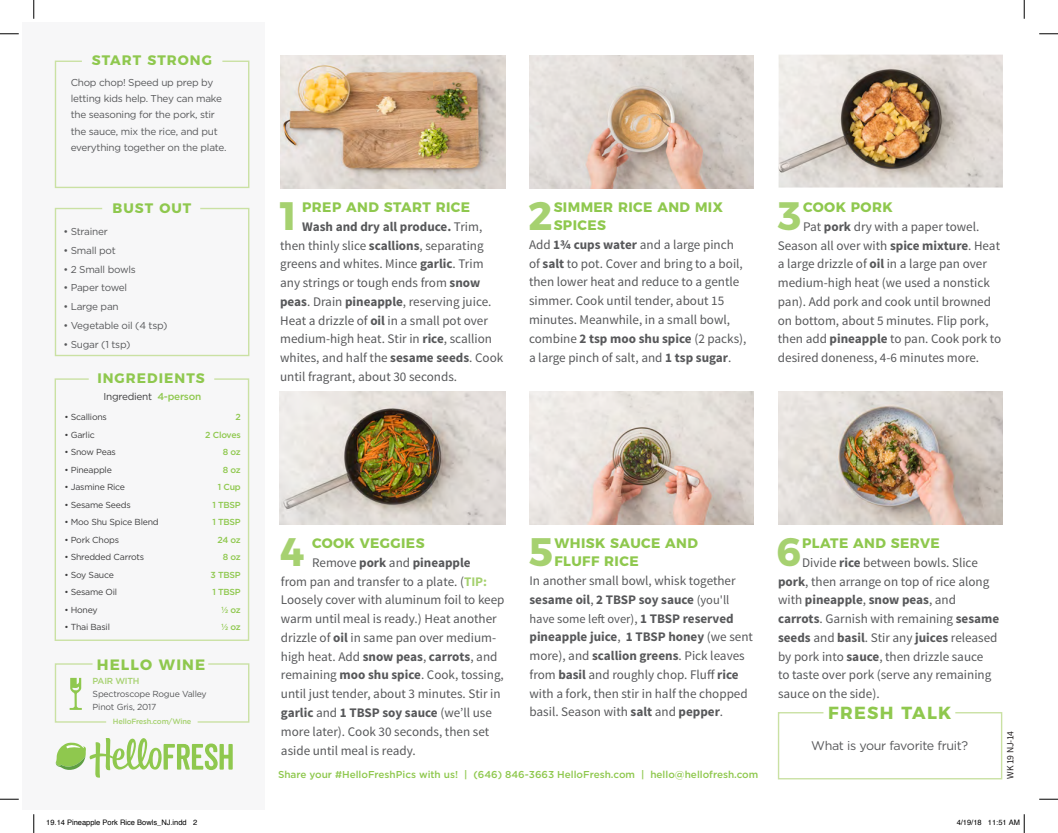
<style>
.page{position:relative;width:1058px;height:833px;background:#fff}
.page>*{position:absolute;margin:0;border:0;box-sizing:border-box;transform-origin:0 0}
.t1{font:700 39.62px "Montserrat";color:#a6d170}
.t2{font:700 17.5px "Montserrat";letter-spacing:.075em;color:#8fc84e}
.t3{font:700 15px "Montserrat";letter-spacing:.075em;color:#8fc84e}
.t4{font:700 13.75px/18.1px "Montserrat";letter-spacing:.03em;color:#8fc84e}
.t5{font:700 13.75px "Montserrat";letter-spacing:.075em;color:#8fc84e}
.t6{font:13.12px/18.8px "Source Sans Pro";color:#57585a}
.t7{font:12.5px "Source Sans Pro";color:#57585a}
.t8{font:12.5px "Gotham";letter-spacing:-.025em;color:#57585a}
.t9{font:10px/16.2px "Gotham";letter-spacing:-.025em;color:#57585a}
.t10{font:500 10px "Gotham";color:#8fc84e}
.t11{font:10px "Gotham";letter-spacing:-.025em;color:#3e3e3f}
.t12{font:9.62px "Source Sans Pro";letter-spacing:-.025em;color:#231f20}
.t13{font:8.75px "Gotham";letter-spacing:-.025em;color:#3e3e3f}
.t14{font:500 8.75px/17.5px "Gotham";letter-spacing:-.025em;color:#8fc84e;text-align:right}
.t15{font:8.75px/12.5px "Gotham";letter-spacing:-.025em;color:#57585a}
.t16{font:500 8.75px "Gotham";letter-spacing:-.025em;color:#a6d170}
.t17{font:7.5px "Helvetica";color:#000}
.t18{font:500 7.5px "Gotham";letter-spacing:-.025em;color:#a6d170}
.s1{font-weight:500;color:#8fc84e}
.s2{font-weight:700}
.s3{font-weight:700;color:#a6d170}
.s4{font-size:12.5px}
.s5{font-size:13.12px}
.s6{font-weight:700;font-size:13.12px}
</style>
<div class="page">
<div style="left:23px;top:23px;width:242px;height:787px;background:#f7f7f8"></div>
<img style="left:281px;top:55px;width:224px;height:133px">
<img style="left:529px;top:55px;width:225px;height:133px">
<img style="left:529px;top:391px;width:224px;height:133px">
<img style="left:280px;top:391px;width:225px;height:133px">
<img style="left:778px;top:55px;width:224px;height:132px">
<img style="left:778px;top:391px;width:224px;height:133px">
<svg style="left:54px;top:207px;width:196px;height:150px"></svg>
<svg style="left:54px;top:378px;width:196px;height:263px"></svg>
<svg style="left:54px;top:60px;width:196px;height:128px"></svg>
<svg style="left:54px;top:663px;width:53px;height:60px"></svg>
<svg style="left:197px;top:663px;width:53px;height:60px"></svg>
<svg style="left:56px;top:738px;width:177px;height:39px"></svg>
<svg style="left:777px;top:712px;width:226px;height:68px"></svg>
<svg style="left:0;top:33px;width:19px;height:2px"></svg>
<svg style="left:1039px;top:33px;width:19px;height:2px"></svg>
<svg style="left:0;top:798px;width:19px;height:2px"></svg>
<svg style="left:1039px;top:798px;width:19px;height:2px"></svg>
<svg style="left:33px;top:0;width:2px;height:19px"></svg>
<svg style="left:33px;top:814px;width:2px;height:19px"></svg>
<svg style="left:1023px;top:0;width:2px;height:19px"></svg>
<svg style="left:1023px;top:814px;width:2px;height:19px"></svg>
<p class="t5" style="left:92px;top:49px;width:122px">START STRONG</p>
<p class="t9" style="left:71px;top:74px;width:157px">Chop chop! Speed up prep by letting kids help. They can make the seasoning for the pork, stir the sauce, mix the rice, and put everything together on the plate.</p>
<p class="t4" style="left:112px;top:198px;width:80px">BUST OUT</p>
<p class="t9" style="left:63px;top:223px;width:46px">• Strainer</p>
<p class="t9" style="left:63px;top:242px;width:54px">• Small pot</p>
<p class="t9" style="left:63px;top:261px;width:74px">• 2 Small bowls</p>
<p class="t9" style="left:63px;top:279px;width:65px">• Paper towel</p>
<p class="t9" style="left:63px;top:298px;width:57px">• Large pan</p>
<p class="t9" style="left:63px;top:317px;width:106px">• Vegetable oil (4 tsp)</p>
<p class="t9" style="left:63px;top:336px;width:68px">• Sugar (1 tsp)</p>
<p class="t5" style="left:97px;top:366px;width:109px">INGREDIENTS</p>
<p class="t11" style="left:103px;top:390px;width:99px">Ingredient <span class="s1">4-person</span></p>
<p class="t13" style="left:64px;top:411px;width:44px">• Scallions</p>
<p class="t13" style="left:64px;top:429px;width:32px">• Garlic</p>
<p class="t13" style="left:64px;top:446px;width:53px">• Snow Peas</p>
<p class="t13" style="left:64px;top:464px;width:49px">• Pineapple</p>
<p class="t13" style="left:64px;top:481px;width:62px">• Jasmine Rice</p>
<p class="t13" style="left:64px;top:499px;width:68px">• Sesame Seeds</p>
<p class="t13" style="left:64px;top:516px;width:96px">• Moo Shu Spice Blend</p>
<p class="t13" style="left:64px;top:534px;width:56px">• Pork Chops</p>
<p class="t13" style="left:64px;top:551px;width:81px">• Shredded Carrots</p>
<p class="t13" style="left:64px;top:569px;width:51px">• Soy Sauce</p>
<p class="t13" style="left:64px;top:586px;width:54px">• Sesame Oil</p>
<p class="t13" style="left:64px;top:604px;width:35px">• Honey</p>
<p class="t13" style="left:64px;top:621px;width:47px">• Thai Basil</p>
<p class="t14" style="left:205px;top:408px;width:37px">2<br>2 Cloves<br>8 oz<br>8 oz<br>1 Cup<br>1 TBSP<br>1 TBSP<br>24 oz<br>8 oz<br>3 TBSP<br>1 TBSP ½ oz<br>½ oz</p>
<p class="t3" style="left:97px;top:652px;width:110px">HELLO WINE</p>
<p class="t16" style="left:93px;top:675px;width:48px">PAIR WITH</p>
<p class="t18" style="left:113px;top:716px;width:80px">HelloFresh.com/Wine</p>
<p class="t15" style="left:93px;top:687px;width:116px">Spectroscope Rogue Valley<br>Pinot Gris, 2017</p>
<h1 class="t1" style="left:276px;top:183px;width:26px">1</h1>
<p class="t4" style="left:302px;top:197px;width:169px">PREP AND START RICE</p>
<p class="t6" style="left:280px;top:217px;width:225px;text-indent:22px"><span class="s2">Wash and dry all produce.</span> Trim, then thinly slice <span class="s2">scallions</span>, separating greens and whites. Mince <span class="s2">garlic</span>. Trim any strings or tough ends from <span class="s2">snow peas</span>. Drain <span class="s2">pineapple</span>, reserving juice.<br>Heat a drizzle of <span class="s2">oil</span> in a small pot over medium-high heat. Stir in <span class="s2">rice</span>, scallion whites, and half the <span class="s2">sesame seeds</span>. Cook until fragrant, about 30 seconds.</p>
<h1 class="t1" style="left:528px;top:183px;width:26px">2</h1>
<p class="t4" style="left:553px;top:197px;width:171px">SIMMER RICE AND MIX<br>SPICES</p>
<p class="t6" style="left:529px;top:235px;width:219px">Add <span class="s2">1¾ cups water</span> and a large pinch of <span class="s2">salt</span> to pot. Cover and bring to a boil, then lower heat and reduce to a gentle simmer. Cook until tender, about 15 minutes. Meanwhile, in a small bowl, combine <span class="s2">2 tsp moo shu spice</span> (2 packs), a large pinch of salt, and <span class="s2">1 tsp sugar</span>.</p>
<h1 class="t1" style="left:777px;top:183px;width:24px">3</h1>
<p class="t4" style="left:803px;top:197px;width:91px">COOK PORK</p>
<p class="t6" style="left:778px;top:217px;width:225px;text-indent:25px">Pat <span class="s2">pork</span> dry with a paper towel.<br>Season all over with <span class="s2">spice mixture</span>. Heat a large drizzle of <span class="s2">oil</span> in a large pan over medium-high heat (we used a nonstick pan). Add pork and cook until browned on bottom, about 5 minutes. Flip pork, then add <span class="s2">pineapple</span> to pan. Cook pork to desired doneness, 4-6 minutes more.</p>
<h1 class="t1" style="left:280px;top:519px;width:26px">4</h1>
<p class="t4" style="left:312px;top:533px;width:114px">COOK VEGGIES</p>
<p class="t6" style="left:281px;top:553px;width:225px;text-indent:31px">Remove <span class="s2">pork</span> and <span class="s2">pineapple<br></span>from pan and transfer to a plate. (<span class="s3">TIP:<br></span>Loosely cover with aluminum foil to keep warm until meal is ready.) Heat another drizzle of <span class="s2">oil</span> in same pan over medium&shy;high heat. Add <span class="s2">snow peas</span>, <span class="s2">carrots</span>, and remaining <span class="s2">moo shu spice</span>. Cook, tossing, until just tender, about 3 minutes. Stir in <span class="s2">garlic</span> and <span class="s2">1 TBSP soy sauce</span> (we’ll use more later). Cook 30 seconds, then set aside until meal is ready.</p>
<h1 class="t1" style="left:529px;top:519px;width:26px">5</h1>
<p class="t4" style="left:554px;top:533px;width:145px">WHISK SAUCE AND<br>FLUFF RICE</p>
<p class="t6" style="left:529px;top:571px;width:208px">In another small bowl, whisk together <span class="s2">sesame oil</span>, <span class="s2">2 TBSP soy sauce</span> <span class="s4">(you'll</span></p>
<p class="t7" style="left:529px;top:610px;width:206px">have some left over)<span class="s5">,</span> <span class="s6">1 TBSP reserved</span></p>
<p class="t6" style="left:529px;top:627px;width:225px"><span class="s2">pineapple juice</span>, <span class="s2">1 TBSP honey</span> (we sent more), and <span class="s2">scallion greens</span>. Pick leaves from <span class="s2">basil</span> and roughly chop. Fluff <span class="s2">rice </span>with a fork, then stir in half the chopped basil. Season with <span class="s2">salt</span> and <span class="s2">pepper</span>.</p>
<p class="t10" style="left:278px;top:767px;width:482px">Share your #HelloFreshPics with us! | (646) 846-3663 HelloFresh.com | hello@hellofresh.com</p>
<h1 class="t1" style="left:776px;top:519px;width:26px">6</h1>
<p class="t4" style="left:802px;top:533px;width:139px">PLATE AND SERVE</p>
<p class="t6" style="left:778px;top:553px;width:223px;text-indent:24px">Divide <span class="s2">rice</span> between bowls. Slice <span class="s2">pork</span>, then arrange on top of rice along with <span class="s2">pineapple</span>, <span class="s2">snow peas</span>, and <span class="s2">carrots</span>. Garnish with remaining <span class="s2">sesame seeds</span> and <span class="s2">basil</span>. Stir any <span class="s2">juices</span> released by pork into <span class="s2">sauce</span>, then drizzle sauce<br>to taste over pork (serve any remaining sauce on the side).</p>
<h2 class="t2" style="left:828px;top:698px;width:125px">FRESH TALK</h2>
<p class="t8" style="left:811px;top:737px;width:159px">What is your favorite fruit?</p>
<p class="t12" style="left:1004px;top:778px;width:49px;rotate:-90deg">WK 19 NJ-14</p>
<p class="t17" style="left:46px;top:817px;width:152px">19.14 Pineapple Pork Rice Bowls_NJ.indd 2</p>
<p class="t17" style="left:956px;top:817px;width:65px">4/19/18 11:51 AM</p>
</div>
